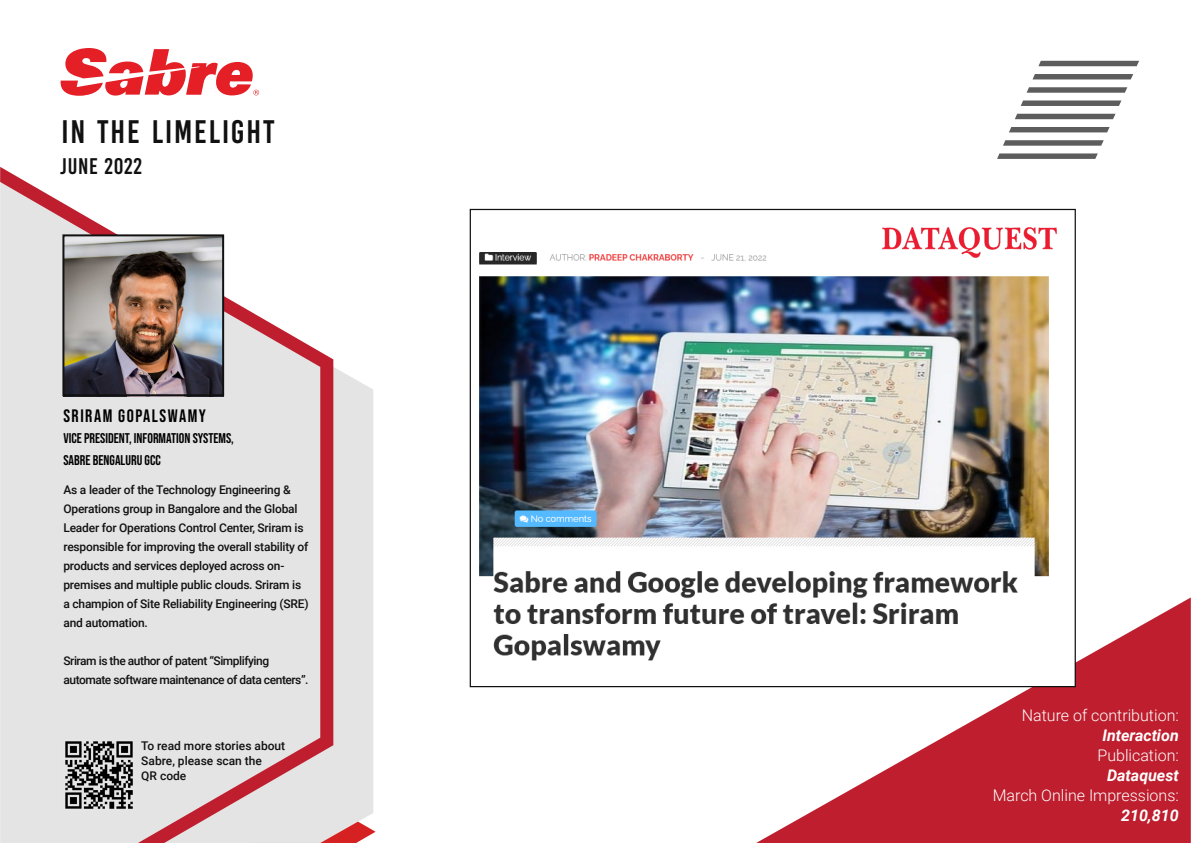
<style>
.page{position:relative;width:1191px;height:843px;background:#fff}
.page>*{position:absolute;margin:0;border:0;box-sizing:border-box;transform-origin:0 0}
.t1{font:32.5px "Bebas Kai";letter-spacing:.055em;color:#121111}
.t2{font:22.6px "Bebas Kai";letter-spacing:.03em;color:#121111}
.t3{font:17.9px "Bebas Neue";letter-spacing:.085em;color:#000}
.t4{font:300 16px "Roboto";color:#fff}
.t5{font:italic 700 16px "Roboto";color:#fff}
.t6{font:14px/21.5px "Bebas Neue";color:#000}
.t7{font:500 12px/19px "Roboto";letter-spacing:-.02em;color:#121111}
.t8{font:500 12px/19px "Roboto";letter-spacing:-.04em;color:#121111}
.t9{font:500 12px/15px "Roboto";color:#121111}
</style>
<div class="page">
<svg style="left:756px;top:597px;width:435px;height:245px;fill:#be1e2d"></svg>
<svg style="left:333px;top:359px;width:40px;height:483px;fill:#e4e4e4"></svg>
<svg style="left:0;top:167px;width:333px;height:675px;fill:#e4e4e4"></svg>
<img style="left:63px;top:739px;width:71px;height:70px">
<img style="left:65px;top:237px;width:156px;height:156px">
<div style="left:62px;top:234px;width:162px;height:162px;border:2px solid #121111"></div>
<svg style="left:60px;top:48px;width:199px;height:48px"></svg>
<svg style="left:1038px;top:61px;width:101px;height:5px"></svg>
<svg style="left:1032px;top:74px;width:101px;height:5px"></svg>
<svg style="left:1027px;top:87px;width:100px;height:6px"></svg>
<svg style="left:1021px;top:100px;width:100px;height:6px"></svg>
<svg style="left:1015px;top:114px;width:100px;height:5px"></svg>
<svg style="left:1009px;top:127px;width:101px;height:5px"></svg>
<svg style="left:1003px;top:140px;width:101px;height:6px"></svg>
<svg style="left:997px;top:153px;width:101px;height:6px"></svg>
<div style="left:973px;top:632px;width:102px;height:53px;background:#fff"></div>
<img style="left:479px;top:252px;width:587px;height:416px">
<div style="left:895px;top:229px;width:161px;height:43px;background:#fff"></div>
<img style="left:882px;top:228px;width:174px;height:29px">
<h1 class="t1" style="left:62px;top:119px;width:214px">IN THE LIMELIGHT</h1>
<h2 class="t2" style="left:60px;top:157px;width:83px">JUNE 2022</h2>
<h3 class="t3" style="left:63px;top:405px;width:144px">SRIRAM GOPALSWAMY</h3>
<p class="t6" style="left:63px;top:428px;width:172px">VICE PRESIDENT, INFORMATION SYSTEMS,<br>SABRE BENGALURU GCC</p>
<p class="t7" style="left:63px;top:481px;width:247px">As a leader of the Technology Engineering &amp; Operations group in Bangalore and the Global Leader for Operations Control Center, Sriram is responsible for improving the overall stability of products and services deployed across on&shy;premises and multiple public clouds. Sriram is a champion of Site Reliability Engineering (SRE) and automation.</p>
<p class="t8" style="left:63px;top:652px;width:247px">Sriram is the author of patent “Simplifying automate software maintenance of data centers”.</p>
<p class="t9" style="left:141px;top:738px;width:145px">To read more stories about<br>Sabre, please scan the<br>QR code</p>
<h3 class="t4" style="left:1022px;top:708px;width:158px">Nature of contribution:</h3>
<h3 class="t5" style="left:1102px;top:728px;width:78px">Interaction</h3>
<h3 class="t4" style="left:1097px;top:748px;width:83px">Publication:</h3>
<h3 class="t5" style="left:1107px;top:768px;width:73px">Dataquest</h3>
<h3 class="t4" style="left:993px;top:788px;width:188px">March Online Impressions:</h3>
<h3 class="t5" style="left:1121px;top:808px;width:59px">210,810</h3>
</div>
